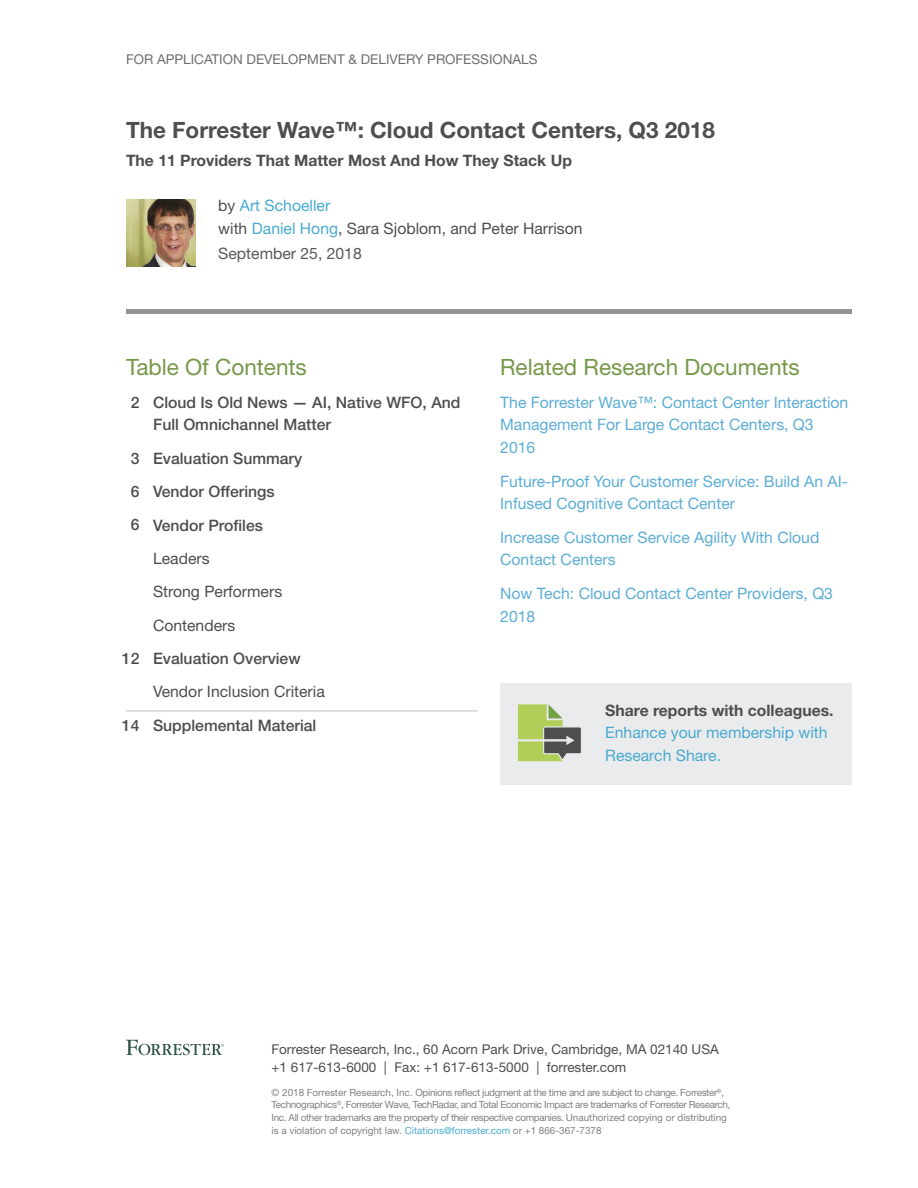
<style>
.page{position:relative;width:918px;height:1188px;background:#fff}
.page>*{position:absolute;margin:0;border:0;box-sizing:border-box;transform-origin:0 0}
.t1{font:700 22.5px "Helvetica Neue LT Std";color:#4e4e50}
.t2{font:22.5px "Helvetica Neue LT Std";color:#769849}
.t3{font:15.75px/22.5px "Helvetica Neue LT Std";color:#5cadd6}
.t4{font:500 15.75px/33.3px "Helvetica Neue LT Std";color:#4e4e50}
.t5{font:15.75px/33.3px "Helvetica Neue LT Std";color:#4e4e50}
.t6{font:700 15.75px "Helvetica Neue LT Std";color:#4e4e50}
.t7{font:15.75px/22.5px "Helvetica Neue LT Std";color:#4aaad1}
.t8{font:15.75px "Helvetica Neue LT Std";color:#59595b}
.t9{font:13.5px/18.8px "Helvetica Neue LT Std";color:#4e4e50}
.t10{font:13.5px "Helvetica Neue LT Std";color:#6d6e70}
.t11{font:9.9px/12.5px "Helvetica Neue LT Std";letter-spacing:-.035em;color:#808184}
.s1{color:#4aaad1}
</style>
<div class="page">
<div style="left:126px;top:309px;width:726px;height:5px;background:#929496"></div>
<hr style="left:126px;top:711px;width:352px;height:1px;background:#bfbfbf">
<img style="left:126px;top:200px;width:70px;height:67px">
<svg style="left:126px;top:1040px;width:98px;height:15px"></svg>
<div style="left:500px;top:684px;width:352px;height:101px;background:#eaebec"></div>
<svg style="left:518px;top:704px;width:63px;height:57px"></svg>
<h3 class="t10" style="left:126px;top:51px;width:49px">For Appl</h3>
<h3 class="t10" style="left:191px;top:51px;width:331px">ication Developm ent &amp; Delivery Professionals</h3>
<h1 class="t1" style="left:126px;top:116px;width:590px">The Forrester Wave™: Cloud Contact Centers, Q3 2018</h1>
<h2 class="t6" style="left:126px;top:151px;width:448px">The 11 Providers That Matter Most And How They Stack Up</h2>
<h2 class="t5" style="left:218px;top:194px;width:366px;line-height:22.5px">by <span class="s1">Art Schoeller<br></span>with <span class="s1">Daniel Hong</span>, Sara Sjoblom, and Peter Harrison</h2>
<h2 class="t8" style="left:218px;top:244px;width:145px">September 25, 2018</h2>
<h1 class="t2" style="left:126px;top:353px;width:182px">Table Of Contents</h1>
<h2 class="t4" style="left:153px;top:391px;width:309px;line-height:22.5px">Cloud Is Old News — AI, Native WFO, And<br>Full Omnichannel Matter</h2>
<h2 class="t4" style="left:153px;top:441px;width:151px">Evaluation Summary<br>Vendor Offerings<br>Vendor Profiles</h2>
<h2 class="t5" style="left:153px;top:541px;width:131px">Leaders<br>Strong Performers<br>Contenders</h2>
<h2 class="t4" style="left:153px;top:642px;width:149px">Evaluation Overview</h2>
<h2 class="t5" style="left:153px;top:675px;width:173px">Vendor I nclusion Criteria</h2>
<h2 class="t4" style="left:153px;top:708px;width:165px">Supplemental Material</h2>
<h2 class="t4" style="left:131px;top:385px;width:10px">2</h2>
<h2 class="t4" style="left:131px;top:441px;width:10px;text-align:justify">3<br>6<br>6</h2>
<h2 class="t4" style="left:122px;top:642px;width:19px">12</h2>
<h2 class="t4" style="left:122px;top:708px;width:19px">14</h2>
<h1 class="t2" style="left:500px;top:353px;width:301px">Related Research Documents</h1>
<h2 class="t3" style="left:500px;top:391px;width:350px">The Forrester Wave™: Contact Center I nteraction<br>Management For Large Contact Centers, Q3<br>2016</h2>
<h2 class="t3" style="left:500px;top:470px;width:349px">Future-Proof Your Customer Service: Build An AI -<br>I nfused Cognitive Contact Center</h2>
<h2 class="t3" style="left:500px;top:526px;width:321px">I ncrease Customer Service Agility With Cloud<br>Contact Centers</h2>
<h2 class="t3" style="left:500px;top:582px;width:334px">Now Tech: Cloud Contact Center Providers, Q3<br>2018</h2>
<h2 class="t6" style="left:605px;top:700px;width:230px">Share reports with colleagues.</h2>
<h2 class="t7" style="left:605px;top:721px;width:224px">Enhance your membership with<br>Research Share.</h2>
<h3 class="t9" style="left:272px;top:1039px;width:449px">Forrester Research, I nc., 60 Acorn Park Drive, Cambridge, MA 02140 USA +1 617-613-6000 | Fax: +1 617-613-5000 | forrester.com</h3>
<p class="t11" style="left:271px;top:1087px;width:460px">© 2018 Forrester Research, I nc. Opinions reflect judgment at the time and are subject to change. Forrester<sup>®</sup>, Technographics<sup>®</sup>, Forrester Wave, TechRadar, and Total Economic I mpact are trademarks of Forrester Research, I nc. All other trademarks are the property of their respective companies. U nauthorized copying or distributing is a violation of copyright law. <span class="s1">Citations@forrester.com</span> or +1 866-367-7378</p>
</div>
